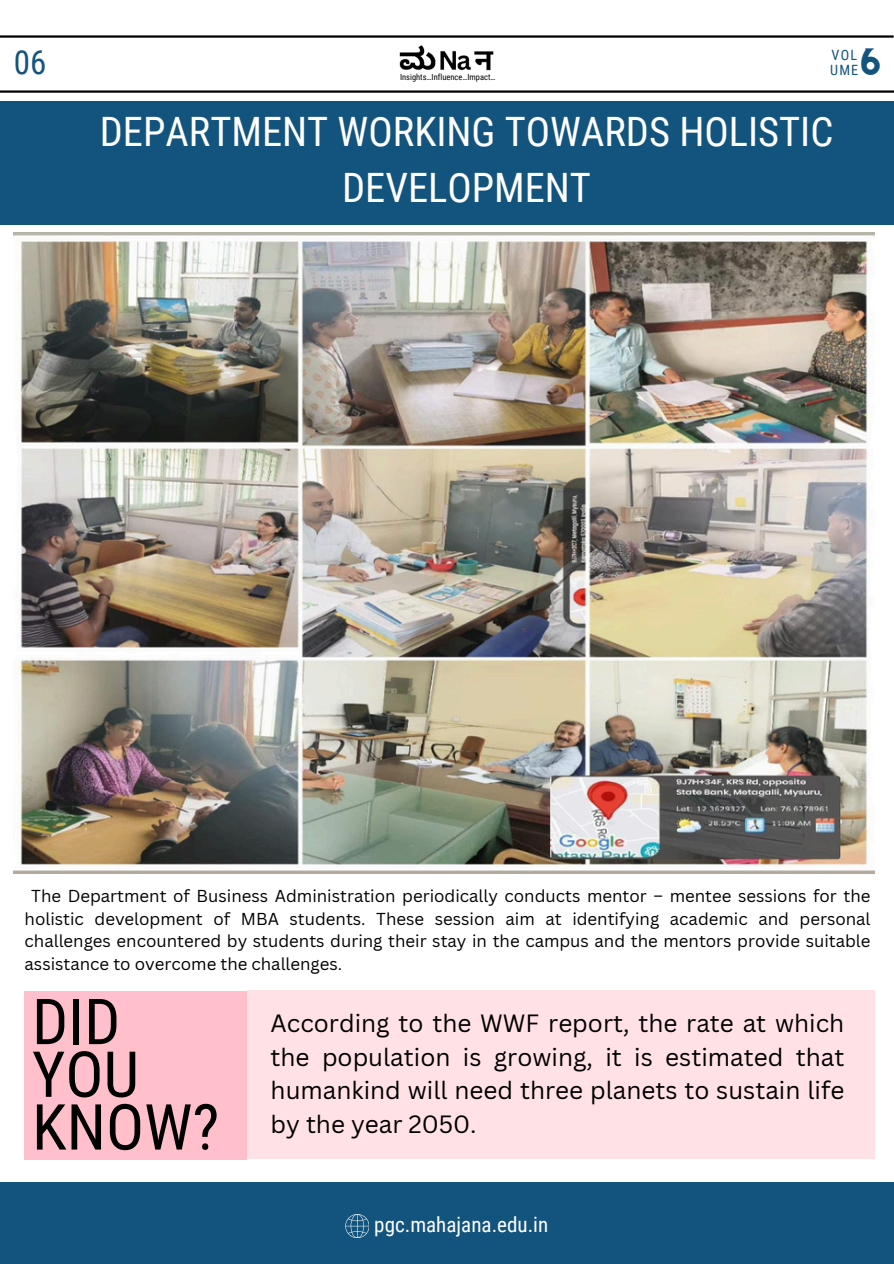
<style>
.page{position:relative;width:894px;height:1264px;background:#fff}
.page>*{position:absolute;margin:0;border:0;box-sizing:border-box;transform-origin:0 0}
.t1{font:63.45px/52.7px "Roboto Condensed";color:#000}
.t2{font:40.5px/56.2px "Roboto Condensed";color:#fff;text-align:center}
.t3{font:33px "Roboto Condensed";color:#13547e}
.t4{font:26.7px "CS Gordon Vintage";color:#13547e}
.t5{font:24.3px/33.8px "Canva Sans";color:#000;text-align:justify}
.t6{font:21px "Roboto Condensed";color:#fefefe}
.t7{font:16.8px/22.5px "Canva Sans";color:#000;text-align:justify}
.t8{font:14.25px/14.7px "Roboto Condensed";letter-spacing:.08em;color:#13547e}
.t9{font:8.4px "Roboto Condensed";color:#000}
</style>
<div class="page">
<hr style="left:0;top:35px;width:893px;height:3px;background:#000">
<hr style="left:0;top:90px;width:893px;height:3px;background:#000">
<div style="left:0;top:101px;width:893px;height:123px;background:#13547e"></div>
<div style="left:0;top:1181px;width:893px;height:82px;background:#13547e"></div>
<svg style="left:345px;top:1214px;width:24px;height:23px"></svg>
<img style="left:395px;top:35px;width:102px;height:58px">
<img style="left:14px;top:232px;width:859px;height:642px">
<div style="left:25px;top:990px;width:222px;height:169px;background:#ffc0cb"></div>
<div style="left:247px;top:990px;width:627px;height:168px;background:#ffe1e6"></div>
<h2 class="t3" style="left:14px;top:43px;width:34px">06</h2>
<p class="t8" style="left:830px;top:48px;width:30px">VOL<br>UME</p>
<p class="t4" style="left:857px;top:50px;width:26px">6</p>
<p class="t9" style="left:400px;top:72px;width:97px">Insights…Influence…Impact…</p>
<h5 class="t2" style="left:100px;top:104px;width:734px">DEPARTMENT WORKING TOWARDS HOLISTIC<br>DEVELOPMENT</h5>
<h1 class="t7" style="left:25px;top:884px;width:847px;text-indent:7px">The Department of Business Administration periodically conducts mentor – mentee sessions for the holistic development of MBA students. These session aim at identifying academic and personal challenges encountered by students during their stay in the campus and the mentors provide suitable assistance to overcome the challenges.</h1>
<h3 class="t1" style="left:32px;top:996px;width:189px">DID<br>YOU<br>KNOW?</h3>
<p class="t5" style="left:270px;top:1005px;width:575px">According to the WWF report, the rate at which the population is growing, it is estimated that humankind will need three planets to sustain life by the year 2050.</p>
<p class="t6" style="left:374px;top:1212px;width:175px">pgc.mahajana.edu.in</p>
</div>
